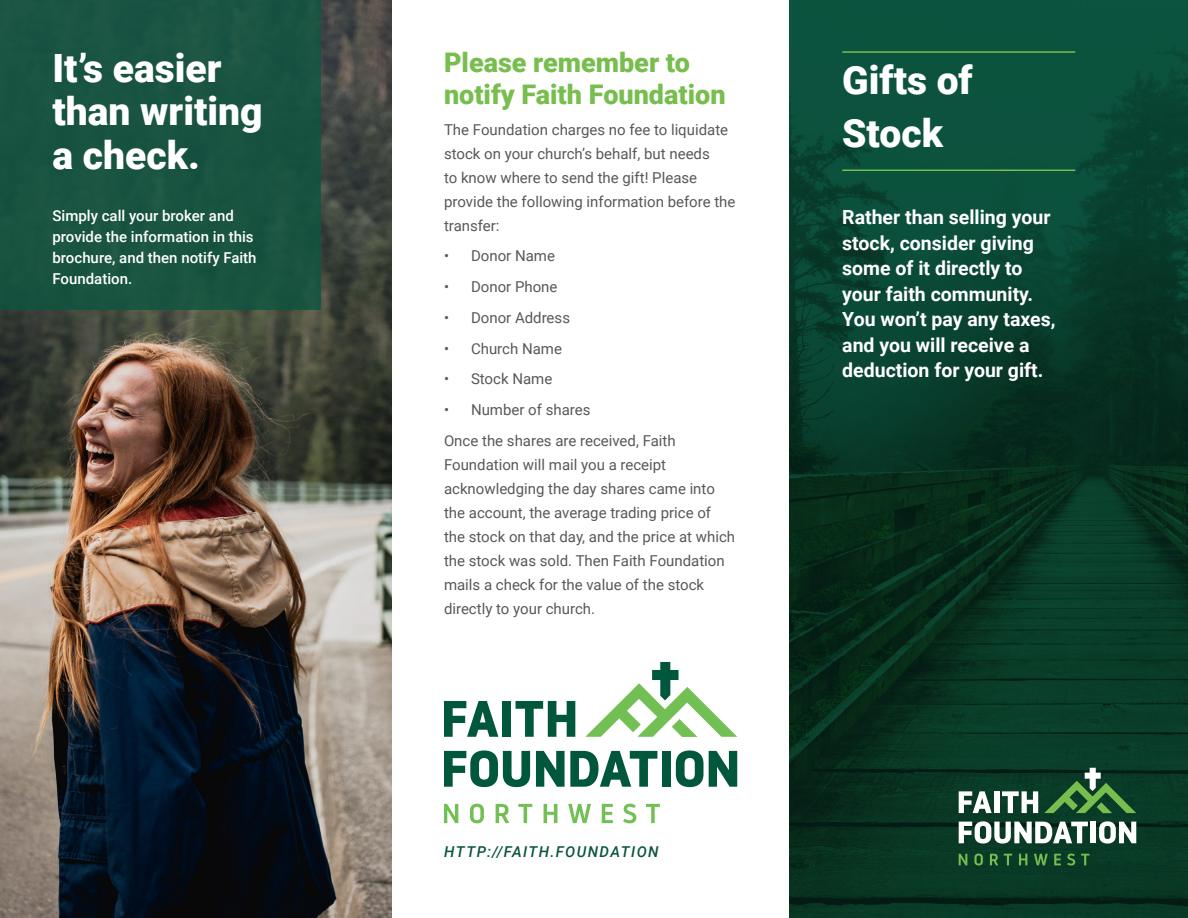
<style>
.page{position:relative;width:1188px;height:918px;background:#fff}
.page>*{position:absolute;margin:0;border:0;box-sizing:border-box;transform-origin:0 0}
.t1{font:900 39px/43.5px "Roboto";color:#fff}
.t2{font:900 27px/32.4px "Roboto";color:#77be4e}
.Cover_text{font:700 19.5px/25.5px "Roboto";color:#fff}
.t3{font:15px/24px "Roboto";color:#57585a}
.t4{font:500 15px/21px "Roboto";color:#fff}
.t5{font:italic 500 15px "Roboto";letter-spacing:.095em;color:#0d5540}
</style>
<div class="page">
<img style="left:0;top:0;width:392px;height:918px">
<img style="left:790px;top:0;width:398px;height:918px">
<div style="left:0;top:0;width:321px;height:310px;background:#195441"></div>
<svg style="left:959px;top:791px;width:33px;height:22px"></svg>
<div style="left:994px;top:791px;width:5px;height:22px;background:#fff"></div>
<svg style="left:1002px;top:791px;width:36px;height:22px"></svg>
<svg style="left:959px;top:821px;width:129px;height:23px"></svg>
<div style="left:1091px;top:822px;width:5px;height:21px;background:#fff"></div>
<svg style="left:1099px;top:821px;width:37px;height:23px"></svg>
<svg style="left:959px;top:854px;width:8px;height:11px"></svg>
<svg style="left:974px;top:854px;width:9px;height:11px"></svg>
<svg style="left:990px;top:854px;width:8px;height:11px"></svg>
<svg style="left:1004px;top:854px;width:8px;height:11px"></svg>
<svg style="left:1019px;top:854px;width:8px;height:11px"></svg>
<svg style="left:1034px;top:854px;width:14px;height:11px"></svg>
<svg style="left:1054px;top:854px;width:7px;height:11px"></svg>
<svg style="left:1067px;top:854px;width:8px;height:11px"></svg>
<svg style="left:1081px;top:854px;width:8px;height:11px"></svg>
<svg style="left:1044px;top:768px;width:92px;height:45px;background:#2f6239"></svg>
<svg style="left:444px;top:701px;width:54px;height:36px"></svg>
<div style="left:502px;top:701px;width:9px;height:36px;background:#01573c"></div>
<svg style="left:516px;top:701px;width:59px;height:36px"></svg>
<svg style="left:444px;top:750px;width:86px;height:37px"></svg>
<svg style="left:536px;top:751px;width:121px;height:36px"></svg>
<div style="left:662px;top:751px;width:9px;height:36px;background:#01573c"></div>
<svg style="left:676px;top:750px;width:61px;height:37px"></svg>
<svg style="left:444px;top:804px;width:14px;height:19px"></svg>
<svg style="left:470px;top:804px;width:14px;height:19px"></svg>
<svg style="left:496px;top:804px;width:13px;height:19px"></svg>
<svg style="left:518px;top:804px;width:14px;height:19px"></svg>
<svg style="left:544px;top:804px;width:13px;height:19px"></svg>
<svg style="left:568px;top:804px;width:23px;height:19px"></svg>
<svg style="left:602px;top:804px;width:11px;height:19px"></svg>
<svg style="left:623px;top:804px;width:13px;height:19px"></svg>
<svg style="left:646px;top:804px;width:14px;height:19px"></svg>
<svg style="left:585px;top:662px;width:152px;height:75px"></svg>
<hr style="left:842px;top:51px;width:233px;height:2px;background:#77be4e">
<hr style="left:842px;top:170px;width:233px;height:1px;background:#77be4e">
<p class="t2" style="left:444px;top:45px;width:283px">Please remember to notify Faith Foundation</p>
<p class="t3" style="left:444px;top:117px;width:293px">The Foundation charges no fee to liquidate stock on your church’s behalf, but needs<br>to know where to send the gift! Please provide the following information before the transfer:</p>
<p class="t3" style="left:444px;top:244px;width:112px">• Donor Name</p>
<p class="t3" style="left:444px;top:274px;width:115px">• Donor Phone</p>
<p class="t3" style="left:444px;top:305px;width:128px">• Donor Address</p>
<p class="t3" style="left:444px;top:336px;width:120px">• Church Name</p>
<p class="t3" style="left:444px;top:367px;width:110px">• Stock Name</p>
<p class="t3" style="left:444px;top:397px;width:148px">• Number of shares</p>
<p class="t3" style="left:444px;top:428px;width:293px">Once the shares are received, Faith Foundation will mail you a receipt acknowledging the day shares came into the account, the average trading price of the stock on that day, and the price at which the stock was sold. Then Faith Foundation mails a check for the value of the stock directly to your church.</p>
<p class="t1" style="left:52px;top:45px;width:212px">It’s easier than writing a check.</p>
<p class="t1" style="left:842px;top:57px;width:132px">Gifts of</p>
<p class="t1" style="left:842px;top:109px;width:102px">Stock</p>
<p class="t4" style="left:52px;top:204px;width:206px">Simply call your broker and provide the information in this brochure, and then notify Faith<br>Foundation.</p>
<p class="Cover_text" style="left:842px;top:204px;width:215px">Rather than selling your stock, consider giving some of it directly to your faith community.<br>You won’t pay any taxes, and you will receive a deduction for your gift.</p>
<p class="t5" style="left:444px;top:841px;width:216px">HTTP://FAITH.FOUNDATION</p>
</div>
